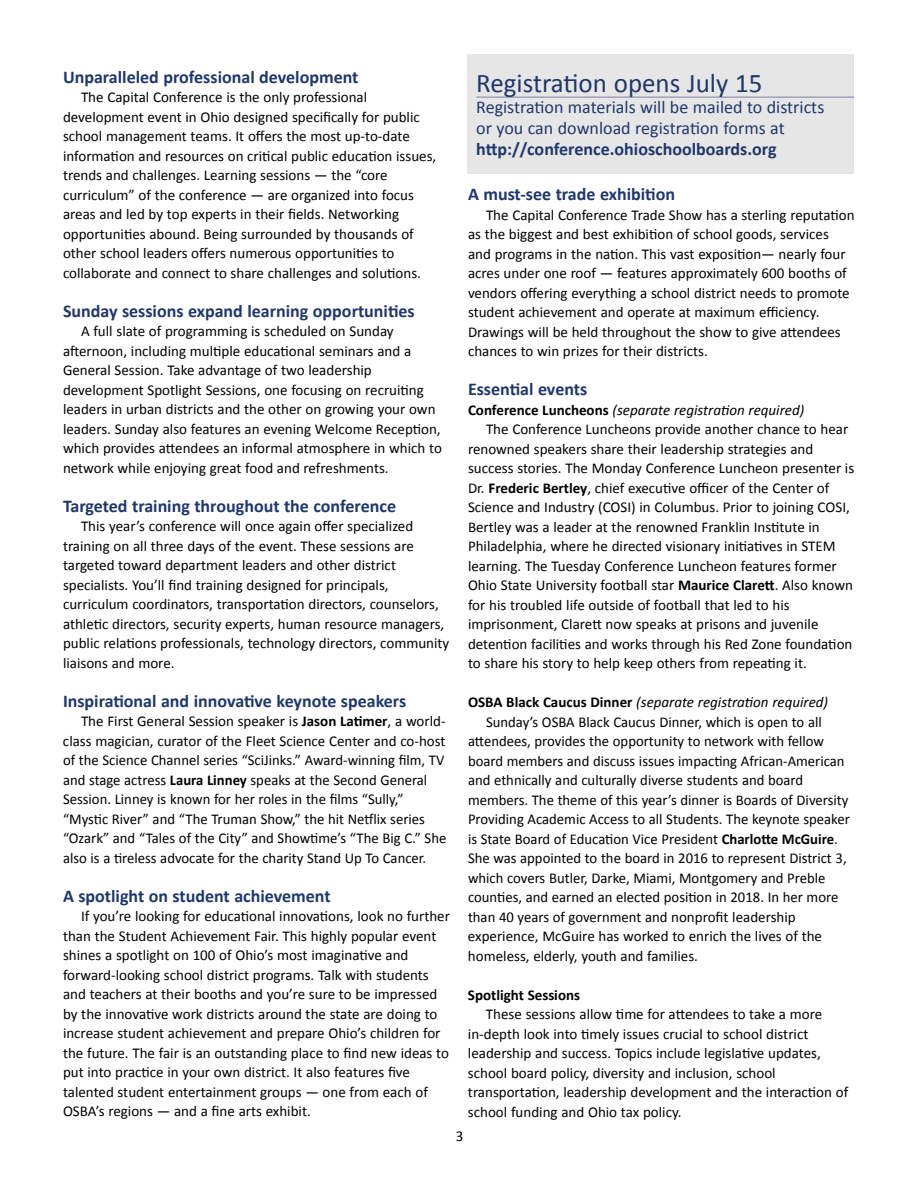
<style>
.page{position:relative;width:918px;height:1188px;background:#fff}
.page>*{position:absolute;margin:0;border:0;box-sizing:border-box;transform-origin:0 0}
.t1{font:27px "Calibri";color:#1f376c}
.t2{font:700 18px "Calibri";color:#1f376c}
.t3{font:18px/21px "Calibri";color:#1f376c}
.t4{font:15px/19.5px "Calibri";color:#000}
.t5{font:italic 15px "Calibri";color:#000}
.t6{font:700 15px "Calibri";color:#000}
.s1{font-weight:700}
.s2{font-weight:700;font-style:normal}
</style>
<div class="page">
<div style="left:467px;top:54px;width:387px;height:119px;background:#e7e6e6"></div>
<hr style="left:476px;top:97px;width:378px;height:1px;background:#7e7fa2">
<p class="t2" style="left:63px;top:65px;width:297px">Unparalleled professional development</p>
<p class="t4" style="left:63px;top:87px;width:375px;text-indent:18px">The Capital Conference is the only professional development event in Ohio designed specifically for public school management teams. It offers the most up-to-date information and resources on critical public education issues, trends and challenges. Learning sessions — the “core curriculum” of the conference — are organized into focus areas and led by top experts in their fields. Networking opportunities abound. Being surrounded by thousands of other school leaders offers numerous opportunities to collaborate and connect to share challenges and solutions.</p>
<p class="t2" style="left:63px;top:299px;width:353px">Sunday sessions expand learning opportunities</p>
<p class="t4" style="left:63px;top:321px;width:380px;text-indent:18px">A full slate of programming is scheduled on Sunday afternoon, including multiple educational seminars and a General Session. Take advantage of two leadership development Spotlight Sessions, one focusing on recruiting leaders in urban districts and the other on growing your own leaders. Sunday also features an evening Welcome Reception, which provides attendees an informal atmosphere in which to network while enjoying great food and refreshments.</p>
<p class="t2" style="left:63px;top:494px;width:335px">Targeted training throughout the conference</p>
<p class="t4" style="left:63px;top:516px;width:388px;text-indent:18px">This year’s conference will once again offer specialized training on all three days of the event. These sessions are targeted toward department leaders and other district specialists. You’ll find training designed for principals, curriculum coordinators, transportation directors, counselors, athletic directors, security experts, human resource managers, public relations professionals, technology directors, community liaisons and more.</p>
<p class="t2" style="left:63px;top:689px;width:345px">Inspirational and innovative keynote speakers</p>
<p class="t4" style="left:63px;top:711px;width:385px;text-indent:18px">The First General Session speaker is <span class="s1">Jason Latimer</span>, a world&shy;class magician, curator of the Fleet Science Center and co-host of the Science Channel series “SciJinks.” Award-winning film, TV and stage actress <span class="s1">Laura Linney</span> speaks at the Second General Session. Linney is known for her roles in the films “Sully,” “Mystic River” and “The Truman Show,” the hit Netflix series “Ozark” and “Tales of the City” and Showtime’s “The Big C.” She also is a tireless advocate for the charity Stand Up To Cancer.</p>
<p class="t2" style="left:63px;top:884px;width:269px">A spotlight on student achievement</p>
<p class="t4" style="left:63px;top:906px;width:389px;text-indent:18px">If you’re looking for educational innovations, look no further than the Student Achievement Fair. This highly popular event shines a spotlight on 100 of Ohio’s most imaginative and forward-looking school district programs. Talk with students and teachers at their booths and you’re sure to be impressed by the innovative work districts around the state are doing to increase student achievement and prepare Ohio’s children for the future. The fair is an outstanding place to find new ideas to put into practice in your own district. It also features five talented student entertainment groups — one from each of OSBA’s regions — and a fine arts exhibit.</p>
<h1 class="t1" style="left:476px;top:66px;width:288px">Registration opens July 15</h1>
<p class="t3" style="left:476px;top:97px;width:350px">Registration materials will be mailed to districts or you can download registration forms at</p>
<p class="t2" style="left:476px;top:138px;width:302px">http://conference.ohioschoolboards.org</p>
<p class="t2" style="left:468px;top:183px;width:209px">A must-see trade exhibition</p>
<p class="t4" style="left:468px;top:205px;width:388px;text-indent:18px">The Capital Conference Trade Show has a sterling reputation as the biggest and best exhibition of school goods, services and programs in the nation. This vast exposition— nearly four acres under one roof — features approximately 600 booths of vendors offering everything a school district needs to promote student achievement and operate at maximum efficiency.<br>Drawings will be held throughout the show to give attendees chances to win prizes for their districts.</p>
<p class="t2" style="left:468px;top:378px;width:121px">Essential events</p>
<p class="t5" style="left:468px;top:399px;width:338px"><span class="s2">Conference Luncheons</span> (separate registration required)</p>
<p class="t4" style="left:486px;top:419px;width:364px">The Conference Luncheons provide another chance to hear</p>
<p class="t4" style="left:468px;top:439px;width:347px">renowned speakers share their leadership strategies and</p>
<p class="t4" style="left:468px;top:458px;width:388px">success stories. The Monday Conference Luncheon presenter is</p>
<p class="t4" style="left:468px;top:478px;width:363px">Dr. <span class="s1">Frederic Bertley</span>, chief executive officer of the Center of</p>
<p class="t4" style="left:468px;top:497px;width:383px">Science and Industry (COSI) in Columbus. Prior to joining COSI,</p>
<p class="t4" style="left:468px;top:517px;width:353px">Bertley was a leader at the renowned Franklin Institute in</p>
<p class="t4" style="left:468px;top:536px;width:369px">Philadelphia, where he directed visionary initiatives in STEM</p>
<p class="t4" style="left:468px;top:556px;width:370px">learning. The Tuesday Conference Luncheon features former</p>
<p class="t4" style="left:468px;top:575px;width:386px">Ohio State University football star <span class="s1">Maurice Clarett</span>. Also known</p>
<p class="t4" style="left:468px;top:595px;width:323px">for his troubled life outside of football that led to his</p>
<p class="t4" style="left:468px;top:614px;width:352px">imprisonment, Clarett now speaks at prisons and juvenile</p>
<p class="t4" style="left:468px;top:634px;width:386px">detention facilities and works through his Red Zone foundation</p>
<p class="t4" style="left:468px;top:653px;width:340px">to share his story to help keep others from repeating it.</p>
<p class="t5" style="left:468px;top:692px;width:362px"><span class="s2">OSBA Black Caucus Dinner</span> (separate registration required)</p>
<p class="t4" style="left:486px;top:712px;width:337px">Sunday’s OSBA Black Caucus Dinner, which is open to all</p>
<p class="t4" style="left:468px;top:731px;width:358px">attendees, provides the opportunity to network with fellow</p>
<p class="t4" style="left:468px;top:751px;width:378px">board members and discuss issues impacting African-American</p>
<p class="t4" style="left:468px;top:770px;width:337px">and ethnically and culturally diverse students and board</p>
<p class="t4" style="left:468px;top:790px;width:382px">members. The theme of this year’s dinner is Boards of Diversity</p>
<p class="t4" style="left:468px;top:809px;width:383px">Providing Academic Access to all Students. The keynote speaker</p>
<p class="t4" style="left:468px;top:829px;width:371px">is State Board of Education Vice President <span class="s1">Charlotte McGuire</span>.</p>
<p class="t4" style="left:468px;top:848px;width:380px">She was appointed to the board in 2016 to represent District 3,</p>
<p class="t4" style="left:468px;top:868px;width:359px">which covers Butler, Darke, Miami, Montgomery and Preble</p>
<p class="t4" style="left:468px;top:887px;width:372px">counties, and earned an elected position in 2018. In her more</p>
<p class="t4" style="left:468px;top:907px;width:329px">than 40 years of government and nonprofit leadership</p>
<p class="t4" style="left:468px;top:926px;width:356px">experience, McGuire has worked to enrich the lives of the</p>
<p class="t4" style="left:468px;top:946px;width:232px">homeless, elderly, youth and families.</p>
<p class="t6" style="left:468px;top:985px;width:114px">Spotlight Sessions</p>
<p class="t4" style="left:468px;top:1004px;width:382px;text-indent:18px">These sessions allow time for attendees to take a more in-depth look into timely issues crucial to school district leadership and success. Topics include legislative updates, school board policy, diversity and inclusion, school transportation, leadership development and the interaction of school funding and Ohio tax policy.</p>
<p class="t4" style="left:456px;top:1126px;width:9px">3</p>
</div>
